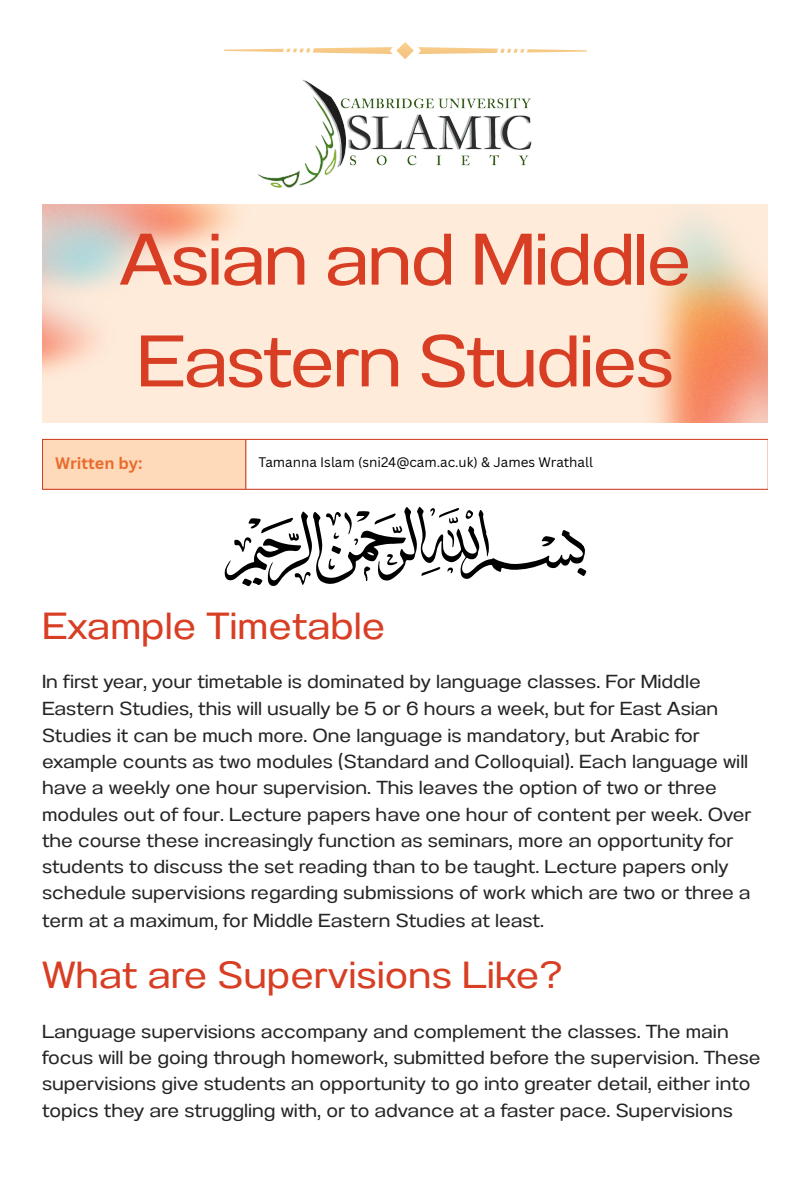
<style>
.page{position:relative;width:810px;height:1181px;background:#fff}
.page>*{position:absolute;margin:0;border:0;box-sizing:border-box;transform-origin:0 0}
.t1{font:72.75px/101.7px "Anantason Wd 125";letter-spacing:-.03em;color:#d83e23}
.t2{font:37.65px "Anantason Wd 125";color:#d83e23}
.t3{font:18.9px/26.4px "Anantason Wd 125";color:#242424}
.t4{font:700 16.2px "Canva Sans";color:#e76c2c}
.t5{font:13.5px "Canva Sans";color:#000}
</style>
<div class="page">
<svg style="left:224px;top:42px;width:363px;height:17px"></svg>
<img style="left:258px;top:79px;width:274px;height:109px">
<div style="left:42px;top:205px;width:726px;height:218px;background:#ffebda"></div>
<img style="left:42px;top:205px;width:195px;height:169px">
<img style="left:651px;top:215px;width:117px;height:208px">
<div style="left:42px;top:439px;width:204px;height:50px;background:#ffdaba"></div>
<hr style="left:42px;top:440px;width:1px;height:49px;background:#d83e23">
<hr style="left:245px;top:440px;width:1px;height:49px;background:#d83e23">
<hr style="left:768px;top:440px;width:1px;height:49px;background:#d83e23">
<hr style="left:42px;top:439px;width:726px;height:1px;background:#d83e23">
<hr style="left:42px;top:489px;width:726px;height:1px;background:#d83e23">
<svg style="left:224px;top:506px;width:362px;height:80px"></svg>
<p class="t1" style="left:119px;top:209px;width:574px">Asian and Middle<br>Eastern Studies</p>
<p class="t4" style="left:55px;top:452px;width:89px">Written by:</p>
<p class="t5" style="left:259px;top:453px;width:336px">Tamanna Islam (sni24@cam.ac.uk) &amp; James Wrathall</p>
<h1 class="t2" style="left:42px;top:604px;width:345px">Example Timetable</h1>
<p class="t3" style="left:42px;top:668px;width:711px">In first year, your timetable is dominated by language classes. For Middle Eastern Studies, this will usually be 5 or 6 hours a week, but for East Asian Studies it can be much more. One language is mandatory, but Arabic for example counts as two modules (Standard and Colloquial). Each language will have a weekly one hour supervision. This leaves the option of two or three modules out of four. Lecture papers have one hour of content per week. Over the course these increasingly function as seminars, more an opportunity for students to discuss the set reading than to be taught. Lecture papers only schedule supervisions regarding submissions of work which are two or three a term at a maximum, for Middle Eastern Studies at least.</p>
<h1 class="t2" style="left:42px;top:953px;width:522px">What are Supervisions Like?</h1>
<p class="t3" style="left:42px;top:1018px;width:720px">Language supervisions accompany and complement the classes. The main focus will be going through homework, submitted before the supervision. These supervisions give students an opportunity to go into greater detail, either into topics they are struggling with, or to advance at a faster pace. Supervisions</p>
</div>
